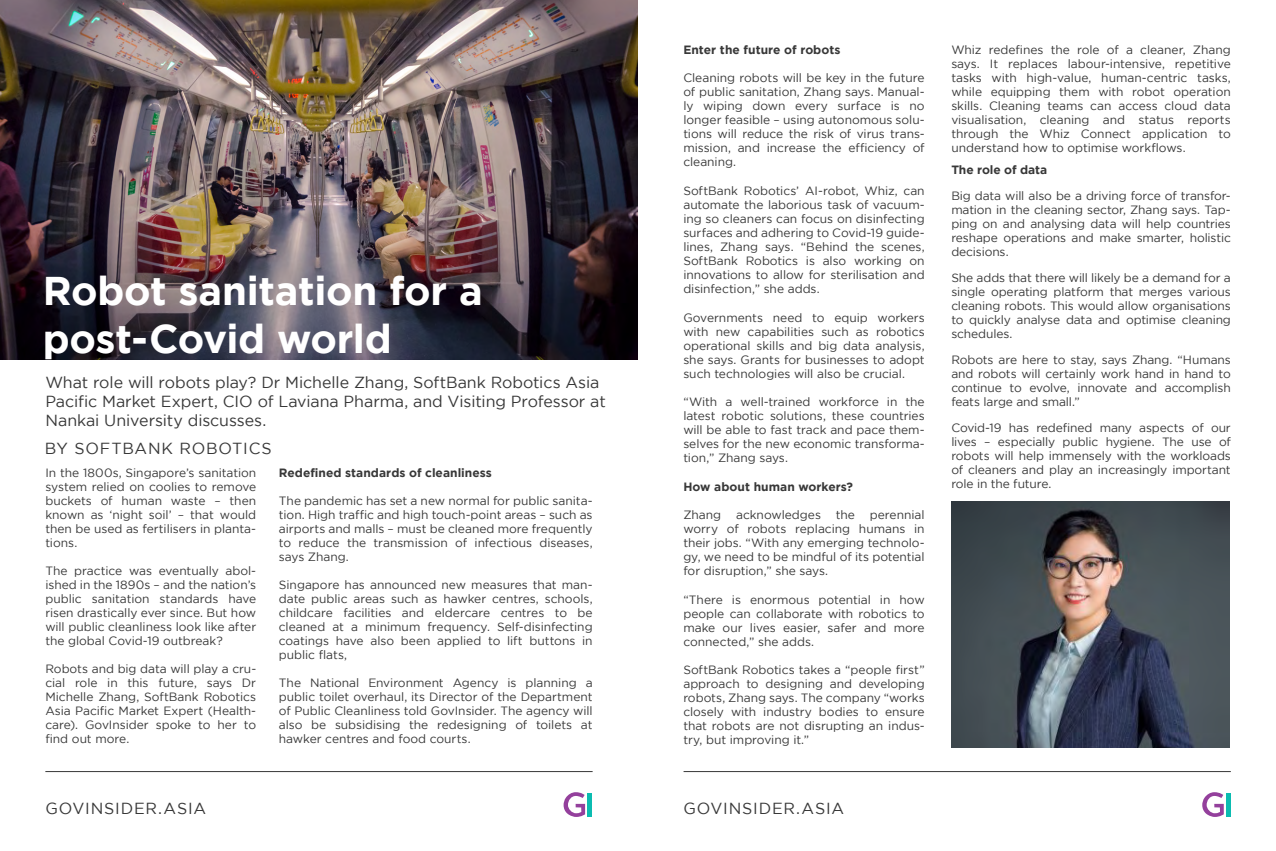
<style>
.page{position:relative;width:1276px;height:851px;background:#fff}
.page>*{position:absolute;margin:0;border:0;box-sizing:border-box;transform-origin:0 0}
.t1{font:700 40px/48px "Gotham";letter-spacing:-.01em;color:#fff}
.t2{font:16px/19.2px "Gotham";color:#383838}
.t3{font:16px "Gotham";letter-spacing:.05em;color:#383838}
.t4{font:16px "Gotham";letter-spacing:.045em;color:#383838}
.t5{font:12px/14px "Gotham";letter-spacing:-.005em;color:#383838;text-align:justify}
.t6{font:700 12px "Gotham";color:#383838}
</style>
<div class="page">
<img style="left:0;top:0;width:638px;height:359px">
<hr style="left:45px;top:771px;width:547px;height:1px;background:#383838">
<hr style="left:588px;top:792px;width:4px;height:24px;background:#0bbcb1">
<svg style="left:563px;top:792px;width:22px;height:24px"></svg>
<hr style="left:683px;top:771px;width:547px;height:1px;background:#383838">
<hr style="left:1226px;top:792px;width:4px;height:24px;background:#0bbcb1">
<svg style="left:1202px;top:792px;width:21px;height:24px"></svg>
<img style="left:951px;top:502px;width:279px;height:245px">
<h1 class="t1" style="left:43px;top:266px;width:442px">Robot sanitation for a post-Covid world</h1>
<h2 class="t2" style="left:45px;top:373px;width:562px">What role will robots play? Dr Michelle Zhang, SoftBank Robotics Asia<br>Pacific Market Expert, CIO of Laviana Pharma, and Visiting Professor at<br>Nankai University discusses.</h2>
<p class="t6" style="left:279px;top:465px;width:214px">Redefined standards of cleanliness</p>
<p class="t5" style="left:279px;top:493px;width:315px">The pandemic has set a new normal for public sanita&shy;tion. High traffic and high touch-point areas – such as airports and malls – must be cleaned more frequently to reduce the transmission of infectious diseases, says Zhang.</p>
<p class="t5" style="left:279px;top:577px;width:315px">Singapore has announced new measures that man&shy;date public areas such as hawker centres, schools, childcare facilities and eldercare centres to be cleaned at a minimum frequency. Self-disinfecting coatings have also been applied to lift buttons in public flats,</p>
<p class="t5" style="left:279px;top:675px;width:315px">The National Environment Agency is planning a public toilet overhaul, its Director of the Department of Public Cleanliness told GovInsider. The agency will also be subsidising the redesigning of toilets at hawker centres and food courts.</p>
<h2 class="t4" style="left:45px;top:439px;width:229px">BY SOFTBANK ROBOTICS</h2>
<p class="t5" style="left:45px;top:465px;width:212px">In the 1800s, Singapore’s sanitation system relied on coolies to remove buckets of human waste – then known as ‘night soil’ – that would then be used as fertilisers in planta&shy;tions.</p>
<p class="t5" style="left:45px;top:563px;width:212px">The practice was eventually abol&shy;ished in the 1890s – and the nation’s public sanitation standards have risen drastically ever since. But how will public cleanliness look like after the global Covid-19 outbreak?</p>
<p class="t5" style="left:45px;top:661px;width:212px">Robots and big data will play a cru&shy;cial role in this future, says Dr Michelle Zhang, SoftBank Robotics Asia Pacific Market Expert (Health&shy;care). GovInsider spoke to her to find out more.</p>
<p class="t6" style="left:683px;top:43px;width:159px">Enter the future of robots</p>
<p class="t5" style="left:683px;top:71px;width:243px">Cleaning robots will be key in the future of public sanitation, Zhang says. Manual&shy;ly wiping down every surface is no longer feasible – using autonomous solu&shy;tions will reduce the risk of virus trans&shy;mission, and increase the efficiency of cleaning.</p>
<p class="t5" style="left:683px;top:184px;width:243px">SoftBank Robotics’ AI-robot, Whiz, can automate the laborious task of vacuum&shy;ing so cleaners can focus on disinfecting surfaces and adhering to Covid-19 guide&shy;lines, Zhang says. “Behind the scenes, SoftBank Robotics is also working on innovations to allow for sterilisation and disinfection,” she adds.</p>
<p class="t5" style="left:683px;top:310px;width:243px">Governments need to equip workers with new capabilities such as robotics operational skills and big data analysis, she says. Grants for businesses to adopt such technologies will also be crucial.</p>
<p class="t5" style="left:683px;top:395px;width:243px">“With a well-trained workforce in the latest robotic solutions, these countries will be able to fast track and pace them&shy;selves for the new economic transforma&shy;tion,” Zhang says.</p>
<p class="t6" style="left:683px;top:479px;width:171px">How about human workers?</p>
<p class="t5" style="left:683px;top:508px;width:243px">Zhang acknowledges the perennial worry of robots replacing humans in their jobs. “With any emerging technolo&shy;gy, we need to be mindful of its potential for disruption,” she says.</p>
<p class="t5" style="left:683px;top:592px;width:243px">“There is enormous potential in how people can collaborate with robotics to make our lives easier, safer and more connected,” she adds.</p>
<p class="t5" style="left:683px;top:663px;width:243px">SoftBank Robotics takes a “people first” approach to designing and developing robots, Zhang says. The company “works closely with industry bodies to ensure that robots are not disrupting an indus&shy;try, but improving it.”</p>
<h2 class="t3" style="left:45px;top:799px;width:162px">GOVINSIDER.ASIA</h2>
<h2 class="t3" style="left:683px;top:799px;width:162px">GOVINSIDER.ASIA</h2>
<p class="t5" style="left:951px;top:43px;width:281px">Whiz redefines the role of a cleaner, Zhang says. It replaces labour-intensive, repetitive tasks with high-value, human-centric tasks, while equipping them with robot operation skills. Cleaning teams can access cloud data visualisation, cleaning and status reports through the Whiz Connect application to understand how to optimise workflows.</p>
<p class="t6" style="left:951px;top:163px;width:97px">The role of data</p>
<p class="t5" style="left:951px;top:189px;width:281px">Big data will also be a driving force of transfor&shy;mation in the cleaning sector, Zhang says. Tap&shy;ping on and analysing data will help countries reshape operations and make smarter, holistic decisions.</p>
<p class="t5" style="left:951px;top:271px;width:281px">She adds that there will likely be a demand for a single operating platform that merges various cleaning robots. This would allow organisations to quickly analyse data and optimise cleaning schedules.</p>
<p class="t5" style="left:951px;top:353px;width:281px">Robots are here to stay, says Zhang. “Humans and robots will certainly work hand in hand to continue to evolve, innovate and accomplish feats large and small.”</p>
<p class="t5" style="left:951px;top:421px;width:281px">Covid-19 has redefined many aspects of our lives – especially public hygiene. The use of robots will help immensely with the workloads of cleaners and play an increasingly important role in the future.</p>
</div>
